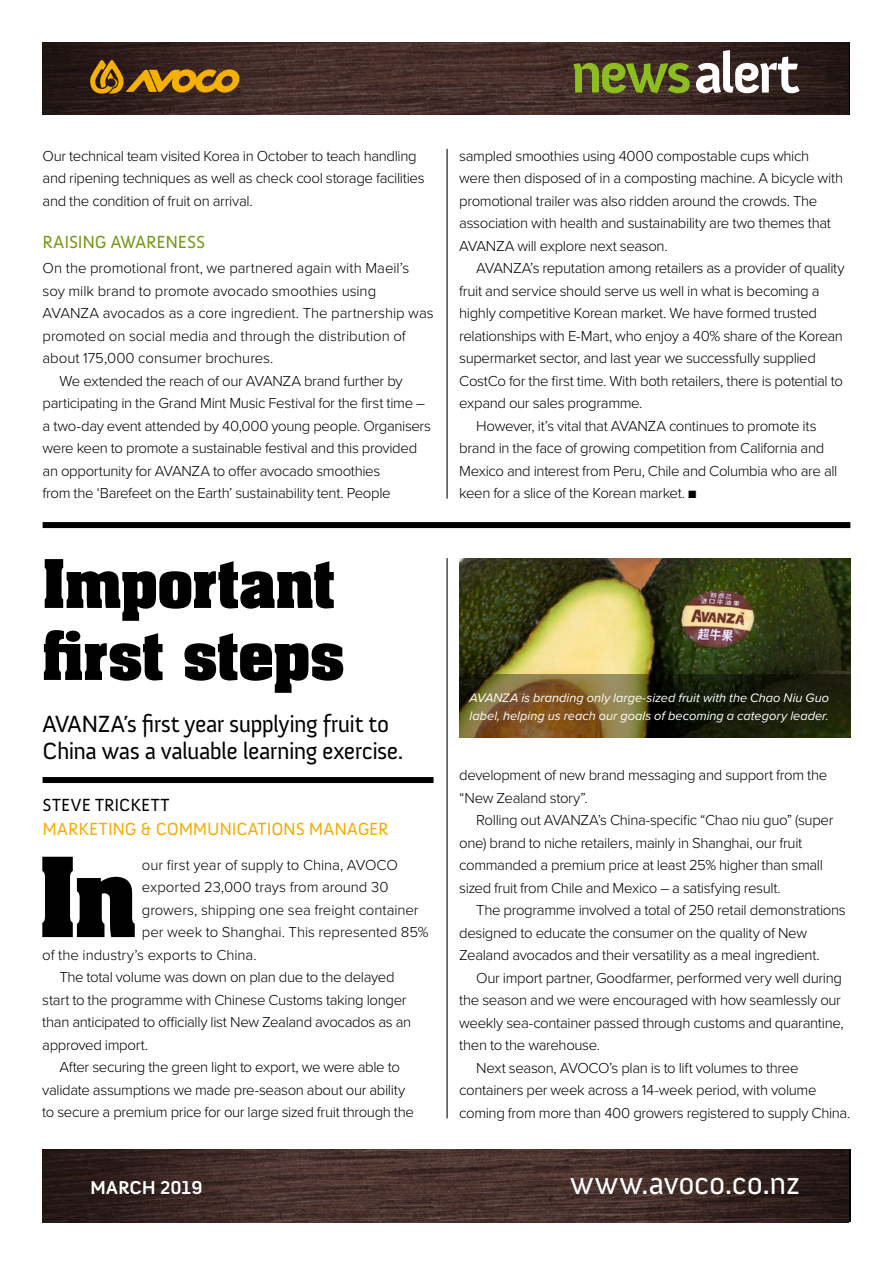
<style>
.page{position:relative;width:893px;height:1263px;background:#fff}
.page>*{position:absolute;margin:0;border:0;box-sizing:border-box;transform-origin:0 0}
.t1{font:700 93.75px "Aachen";color:#000}
.t2{font:700 57.6px "Anivers";letter-spacing:-.05em;color:#fff}
.t3{font:700 57px/72px "Aachen";letter-spacing:-.005em;color:#000}
.t4{font:32.25px "Anivers";letter-spacing:-.01em;color:#fff}
.t5{font:24px/27px "Anivers";letter-spacing:-.025em;color:#000}
.t6{font:700 19.05px "Anivers";color:#fff}
.t7{font:18px "Anivers";letter-spacing:-.01em;color:#f3ad00}
.t8{font:18px "Anivers";letter-spacing:-.015em;color:#729714}
.t9{font:18px "Anivers";letter-spacing:.015em;color:#000}
.t10{font:300 15px/22.5px "Proxima Nova";letter-spacing:-.025em;color:#000}
.t11{font:300 15px "Proxima Nova";letter-spacing:-.005em;color:#000}
.t12{font:italic 12.75px/18px "Proxima Nova";color:#fff}
.s1{color:#8cbe1f}
.s2{font-size:12.75px}
</style>
<div class="page">
<img style="left:43px;top:43px;width:805px;height:72px">
<svg style="left:90px;top:60px;width:149px;height:34px;background:#865d11"></svg>
<img style="left:43px;top:1149px;width:805px;height:73px">
<hr style="left:447px;top:149px;width:1px;height:350px;background:#000">
<hr style="left:447px;top:558px;width:1px;height:560px;background:#000">
<div style="left:43px;top:522px;width:807px;height:6px;background:#000"></div>
<div style="left:43px;top:777px;width:391px;height:6px;background:#000"></div>
<img style="left:459px;top:558px;width:391px;height:117px">
<svg style="left:459px;top:675px;width:391px;height:63px;background:#473c1b"></svg>
<p class="t10" style="left:43px;top:144px;width:383px">Our technical team visited Korea in October to teach handling and ripening techniques as well as check cool storage facilities and the condition of fruit on arrival.</p>
<p class="t8" style="left:43px;top:232px;width:164px">RAISING AWARENESS</p>
<p class="t11" style="left:43px;top:257px;width:368px">On the promotional front, we partnered again with Maeil’s</p>
<p class="t11" style="left:43px;top:279px;width:335px">soy milk brand to promote avocado smoothies using</p>
<p class="t11" style="left:43px;top:302px;width:393px">AVANZA avocados as a core ingredient. The partnership was</p>
<p class="t11" style="left:43px;top:324px;width:365px">promoted on social media and through the distribution of</p>
<p class="t11" style="left:43px;top:347px;width:232px">about 175,000 consumer brochures.</p>
<p class="t10" style="left:60px;top:369px;width:345px">We extended the reach of our AVANZA brand further by</p>
<p class="t10" style="left:43px;top:391px;width:384px">participating in the Grand Mint Music Festival for the first time –</p>
<p class="t10" style="left:43px;top:414px;width:390px">a two-day event attended by 40,000 young people. Organisers</p>
<p class="t10" style="left:43px;top:436px;width:376px">were keen to promote a sustainable festival and this provided</p>
<p class="t10" style="left:43px;top:459px;width:339px">an opportunity for AVANZA to offer avocado smoothies</p>
<p class="t10" style="left:43px;top:481px;width:350px">from the ‘Barefeet on the Earth’ sustainability tent. People</p>
<h3 class="t3" style="left:43px;top:546px;width:303px">Important first steps</h3>
<h3 class="t5" style="left:43px;top:711px;width:362px">AVANZA’s first year supplying fruit to<br>China was a valuable learning exercise.</h3>
<p class="t9" style="left:43px;top:795px;width:128px">STEVE TRICKETT</p>
<p class="t7" style="left:43px;top:819px;width:348px">MARKETING &amp; COMMUNICATIONS MANAGER</p>
<h1 class="t1" style="left:39px;top:830px;width:100px">In</h1>
<p class="t11" style="left:142px;top:853px;width:257px">our first year of supply to China, AVOCO</p>
<p class="t11" style="left:142px;top:876px;width:248px">exported 23,000 trays from around 30</p>
<p class="t11" style="left:142px;top:898px;width:278px">growers, shipping one sea freight container</p>
<p class="t11" style="left:142px;top:921px;width:288px">per week to Shanghai. This represented 85%</p>
<p class="t11" style="left:42px;top:943px;width:216px">of the industry’s exports to China.</p>
<p class="t10" style="left:59px;top:965px;width:337px">The total volume was down on plan due to the delayed</p>
<p class="t10" style="left:42px;top:987px;width:366px">start to the programme with Chinese Customs taking longer</p>
<p class="t10" style="left:42px;top:1010px;width:370px">than anticipated to officially list New Zealand avocados as an</p>
<p class="t10" style="left:42px;top:1032px;width:107px">approved import.</p>
<p class="t10" style="left:59px;top:1055px;width:342px">After securing the green light to export, we were able to</p>
<p class="t10" style="left:42px;top:1077px;width:364px">validate assumptions we made pre-season about our ability</p>
<p class="t10" style="left:42px;top:1100px;width:373px">to secure a premium price for our large sized fruit through the</p>
<h2 class="t2" style="left:571px;top:42px;width:231px"><span class="s1">news</span>alert</h2>
<p class="t10" style="left:459px;top:144px;width:385px">sampled smoothies using 4000 compostable cups which were then disposed of in a composting machine. A bicycle with promotional trailer was also ridden around the crowds. The association with health and sustainability are two themes that AVANZA will explore next season.</p>
<p class="t10" style="left:476px;top:256px;width:370px">AVANZA’s reputation among retailers as a provider of quality</p>
<p class="t10" style="left:459px;top:279px;width:362px">fruit and service should serve us well in what is becoming a</p>
<p class="t10" style="left:459px;top:301px;width:359px">highly competitive Korean market. We have formed trusted</p>
<p class="t10" style="left:459px;top:324px;width:385px">relationships with E-Mart, who enjoy a 40% share of the Korean</p>
<p class="t10" style="left:459px;top:346px;width:358px">supermarket sector, and last year we successfully supplied</p>
<p class="t10" style="left:459px;top:369px;width:385px">CostCo for the first time. With both retailers, there is potential to</p>
<p class="t10" style="left:459px;top:391px;width:185px">expand our sales programme.</p>
<p class="t10" style="left:476px;top:414px;width:342px">However, it’s vital that AVANZA continues to promote its</p>
<p class="t10" style="left:459px;top:436px;width:367px">brand in the face of growing competition from California and</p>
<p class="t10" style="left:459px;top:459px;width:380px">Mexico and interest from Peru, Chile and Columbia who are all</p>
<p class="t10" style="left:459px;top:481px;width:239px">keen for a slice of the Korean market. <span class="s2">■</span></p>
<p class="t12" style="left:470px;top:688px;width:361px">AVANZA is branding only large-sized fruit with the Chao Niu Guo label, helping us reach our goals of becoming a category leader.</p>
<p class="t10" style="left:459px;top:763px;width:370px">development of new brand messaging and support from the “New Zealand story”.</p>
<p class="t10" style="left:459px;top:808px;width:376px;text-indent:17px">Rolling out AVANZA’s China-specific “Chao niu guo” (super one) brand to niche retailers, mainly in Shanghai, our fruit commanded a premium price at least 25% higher than small sized fruit from Chile and Mexico – a satisfying result.</p>
<p class="t10" style="left:459px;top:898px;width:388px;text-indent:17px">The programme involved a total of 250 retail demonstrations designed to educate the consumer on the quality of New<br>Zealand avocados and their versatility as a meal ingredient.</p>
<p class="t10" style="left:476px;top:966px;width:367px">Our import partner, Goodfarmer, performed very well during</p>
<p class="t10" style="left:459px;top:988px;width:383px">the season and we were encouraged with how seamlessly our</p>
<p class="t10" style="left:459px;top:1011px;width:386px">weekly sea-container passed through customs and quarantine,</p>
<p class="t10" style="left:459px;top:1033px;width:142px">then to the warehouse.</p>
<p class="t10" style="left:476px;top:1056px;width:324px">Next season, AVOCO’s plan is to lift volumes to three</p>
<p class="t10" style="left:459px;top:1078px;width:359px">containers per week across a 14-week period, with volume</p>
<p class="t10" style="left:459px;top:1101px;width:393px">coming from more than 400 growers registered to supply China.</p>
<p class="t6" style="left:90px;top:1177px;width:114px">MARCH 2019</p>
<h3 class="t4" style="left:570px;top:1165px;width:231px">www.avoco.co.nz</h3>
</div>
